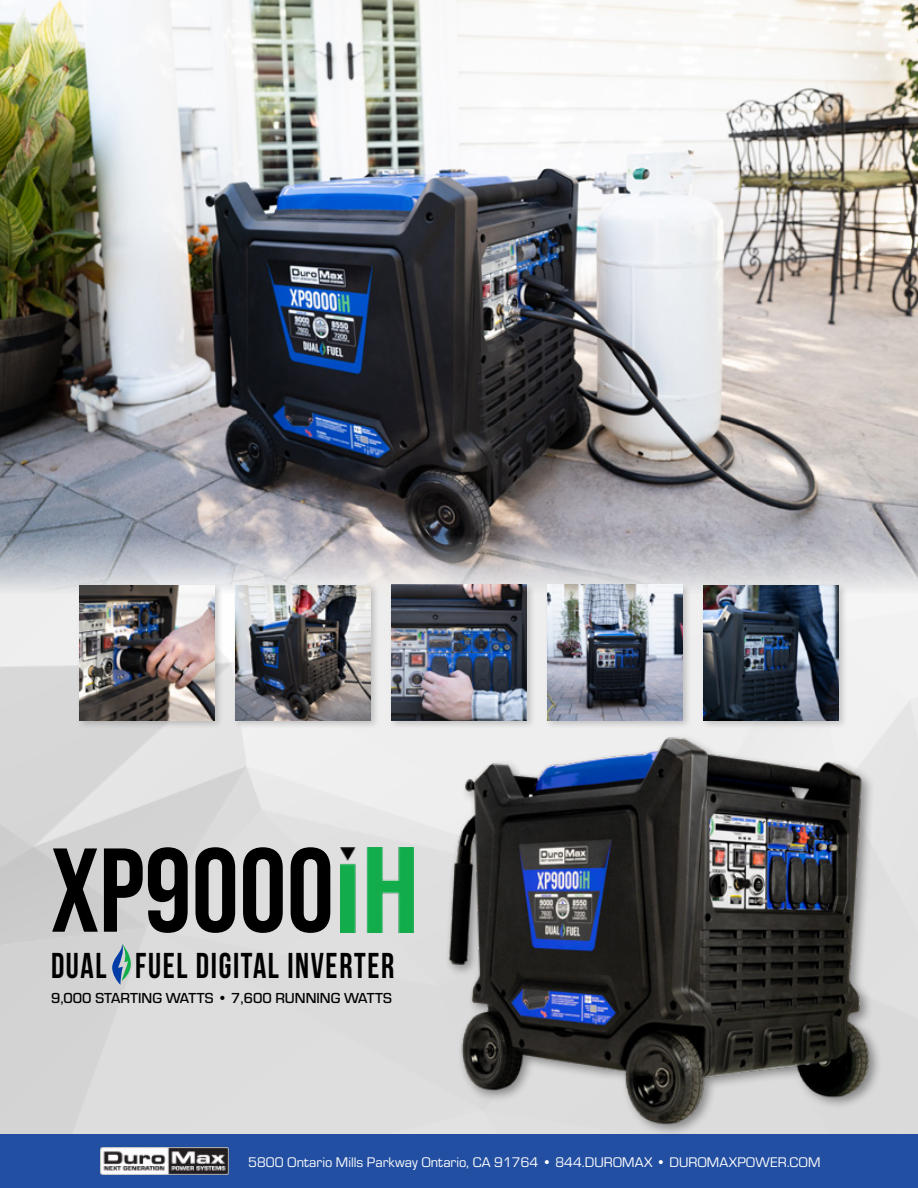
<style>
.page{position:relative;width:918px;height:1188px;background:#fff}
.page>*{position:absolute;margin:0;border:0;box-sizing:border-box;transform-origin:0 0}
.t1{font:700 118.95px "Bebas Neue Pro";color:#000}
.t2{font:700 35.85px "Bebas Neue";letter-spacing:.05em;color:#000;scale:.91 1}
.t3{font:500 15px "Eurostile";color:#000}
.t4{font:14.4px "Eurostile";color:#fff}
</style>
<div class="page">
<img style="left:0;top:594px;width:918px;height:540px">
<div style="left:0;top:1134px;width:918px;height:54px;background:#234fa2"></div>
<img style="left:101px;top:1147px;width:127px;height:28px">
<svg style="left:112px;top:944px;width:19px;height:41px"></svg>
<img style="left:0;top:0;width:918px;height:594px">
<div style="left:76px;top:583px;width:148px;height:147px;background:#000;opacity:.2"></div>
<img style="left:79px;top:585px;width:135px;height:135px">
<div style="left:232px;top:583px;width:148px;height:147px;background:#000;opacity:.2"></div>
<img style="left:235px;top:585px;width:135px;height:135px">
<div style="left:544px;top:583px;width:148px;height:147px;background:#000;opacity:.2"></div>
<img style="left:548px;top:585px;width:135px;height:135px">
<div style="left:388px;top:583px;width:148px;height:147px;background:#000;opacity:.2"></div>
<img style="left:391px;top:585px;width:136px;height:135px">
<div style="left:700px;top:583px;width:148px;height:147px;background:#000;opacity:.2"></div>
<img style="left:704px;top:585px;width:135px;height:135px">
<img style="left:340px;top:848px;width:73px;height:85px">
<div style="left:445px;top:733px;width:437px;height:404px;background:#000;opacity:.4"></div>
<img style="left:445px;top:732px;width:428px;height:397px">
<h1 class="t1" style="left:51px;top:822px;width:285px">XP9000</h1>
<h2 class="t2" style="left:51px;top:946px;width:379px">DUAL FUEL DIGITAL INVERTER</h2>
<p class="t3" style="left:51px;top:988px;width:342px">9,000 STARTING WATTS • 7,600 RUNNING WATTS</p>
<p class="t4" style="left:248px;top:1152px;width:574px">5800 Ontario Mills Parkway Ontario, CA 91764 • 844.DUROMAX • DUROMAXPOWER.COM</p>
</div>
